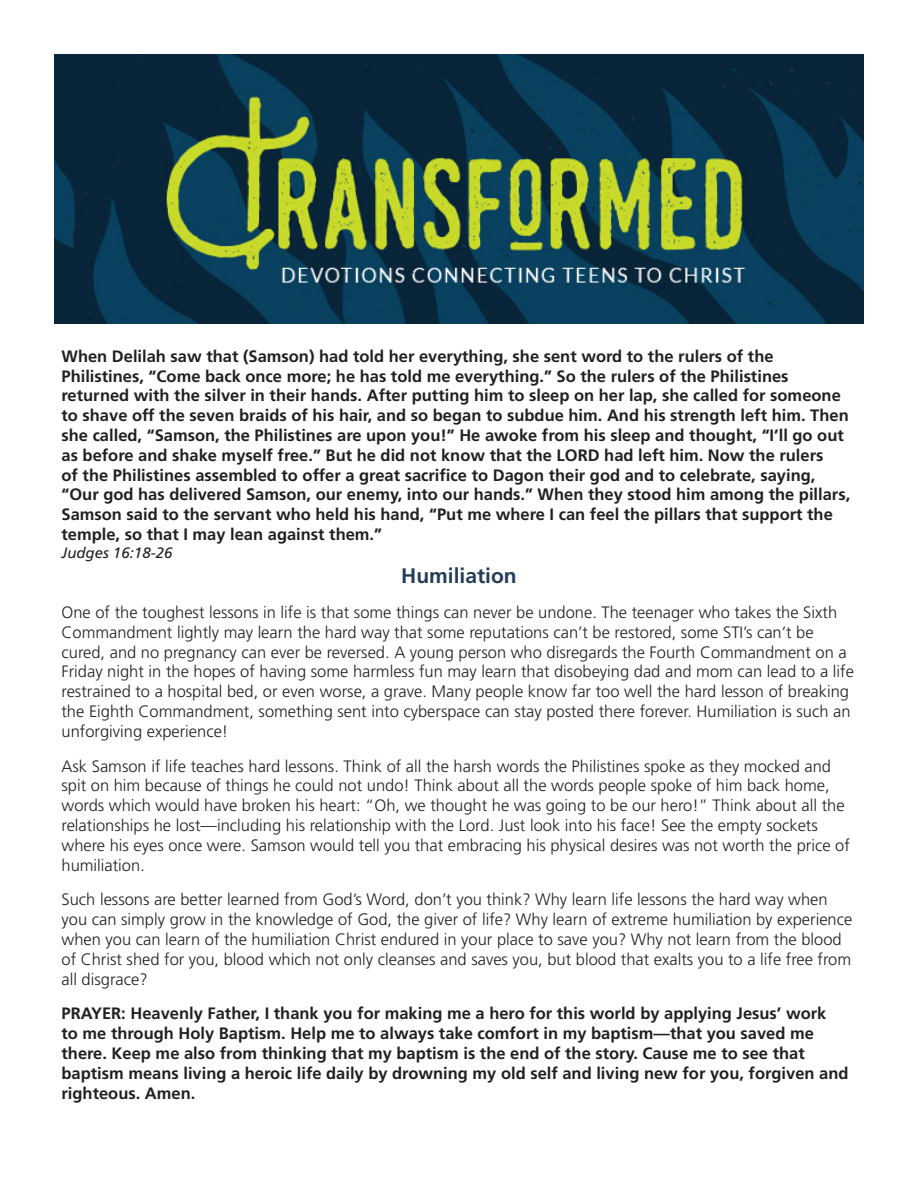
<style>
.page{position:relative;width:918px;height:1188px;background:#fff}
.page>*{position:absolute;margin:0;border:0;box-sizing:border-box;transform-origin:0 0}
.t1{font:700 21px "Frutiger LT Std";color:#243d57}
.body_copy{font:300 16.5px/19.8px "Frutiger LT Std";color:#231f20}
.Scripture_text{font:700 16.5px/19.8px "Frutiger LT Std";color:#231f20}
.body_copy-2{font:700 16.5px/19.8px "Frutiger LT Std";color:#231f20}
.Scripture_reference{font:italic 15px "Frutiger LT Std";color:#231f20}
</style>
<div class="page">
<img style="left:54px;top:54px;width:810px;height:270px">
<p class="Scripture_text" style="left:62px;top:346px;width:790px">When Delilah saw that (Samson) had told her everything, she sent word to the rulers of the Philistines, “Come back once more; he has told me everything.” So the rulers of the Philistines returned with the silver in their hands. After putting him to sleep on her lap, she called for someone to shave off the seven braids of his hair, and so began to subdue him. And his strength left him. Then she called, “Samson, the Philistines are upon you!” He awoke from his sleep and thought, “I’ll go out as before and shake myself free.” But he did not know that the LORD had left him. Now the rulers<br>of the Philistines assembled to offer a great sacrifice to Dagon their god and to celebrate, saying, “Our god has delivered Samson, our enemy, into our hands.” When they stood him among the pillars, Samson said to the servant who held his hand, “Put me where I can feel the pillars that support the temple, so that I may lean against them.”</p>
<p class="Scripture_reference" style="left:62px;top:544px;width:112px">Judges 16:18-26</p>
<p class="t1" style="left:401px;top:564px;width:117px">Humiliation</p>
<p class="body_copy" style="left:62px;top:603px;width:794px">One of the toughest lessons in life is that some things can never be undone. The teenager who takes the Sixth Commandment lightly may learn the hard way that some reputations can’t be restored, some STI’s can’t be cured, and no pregnancy can ever be reversed. A young person who disregards the Fourth Commandment on a Friday night in the hopes of having some harmless fun may learn that disobeying dad and mom can lead to a life restrained to a hospital bed, or even worse, a grave. Many people know far too well the hard lesson of breaking the Eighth Commandment, something sent into cyberspace can stay posted there forever. Humiliation is such an unforgiving experience!</p>
<p class="body_copy" style="left:62px;top:756px;width:790px">Ask Samson if life teaches hard lessons. Think of all the harsh words the Philistines spoke as they mocked and spit on him because of things he could not undo! Think about all the words people spoke of him back home, words which would have broken his heart: “Oh, we thought he was going to be our hero!” Think about all the relationships he lost—including his relationship with the Lord. Just look into his face! See the empty sockets where his eyes once were. Samson would tell you that embracing his physical desires was not worth the price of humiliation.</p>
<p class="body_copy" style="left:62px;top:890px;width:792px">Such lessons are better learned from God’s Word, don’t you think? Why learn life lessons the hard way when you can simply grow in the knowledge of God, the giver of life? Why learn of extreme humiliation by experience when you can learn of the humiliation Christ endured in your place to save you? Why not learn from the blood of Christ shed for you, blood which not only cleanses and saves you, but blood that exalts you to a life free from all disgrace?</p>
<p class="body_copy-2" style="left:62px;top:1004px;width:789px">PRAYER: Heavenly Father, I thank you for making me a hero for this world by applying Jesus’ work<br>to me through Holy Baptism. Help me to always take comfort in my baptism—that you saved me there. Keep me also from thinking that my baptism is the end of the story. Cause me to see that baptism means living a heroic life daily by drowning my old self and living new for you, forgiven and righteous. Amen.</p>
</div>
